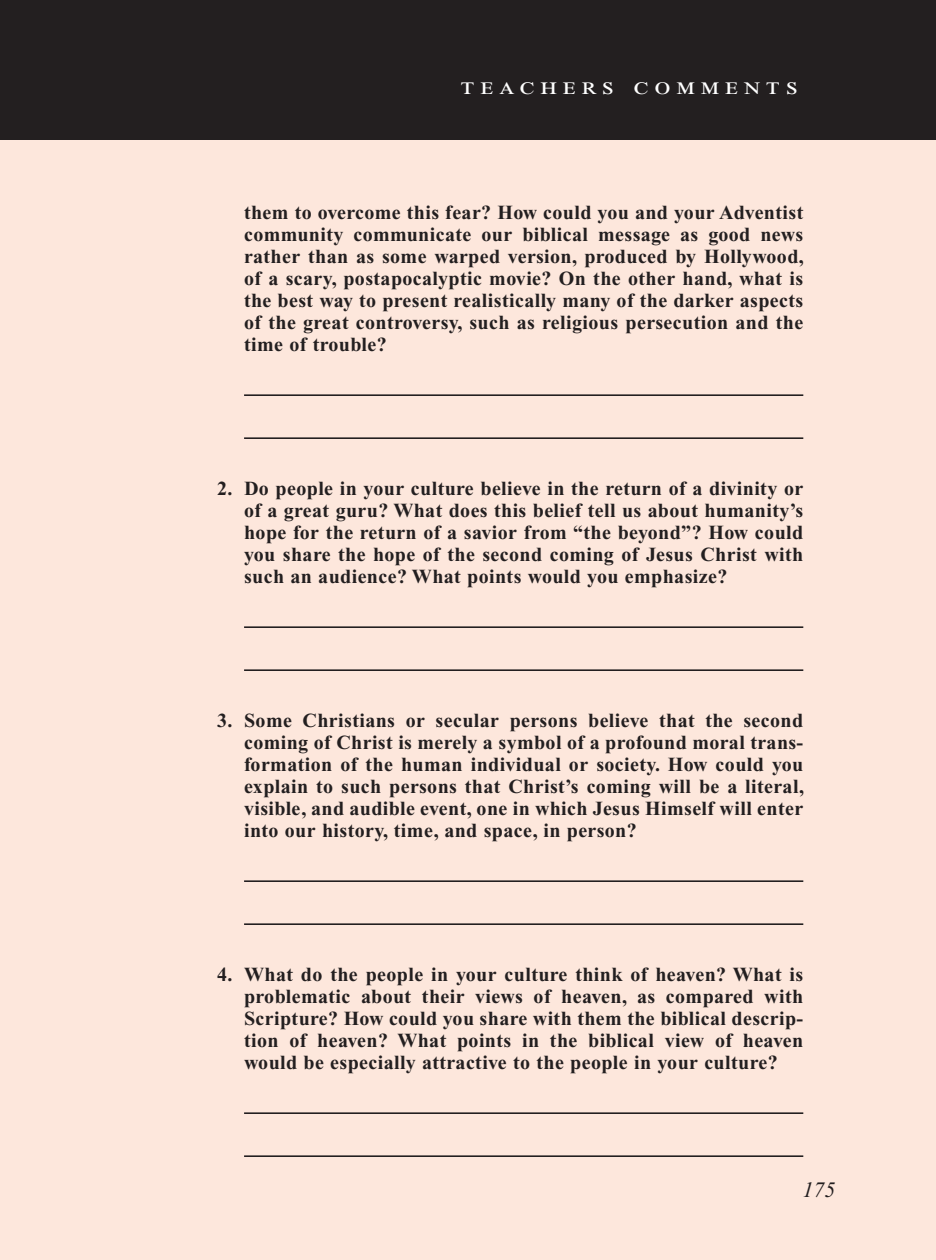
<style>
.page{position:relative;width:936px;height:1260px;background:#fff}
.page>*{position:absolute;margin:0;border:0;box-sizing:border-box;transform-origin:0 0}
.Teachers_Comments_He{font:24px "Times New Roman PS Std";letter-spacing:.2em;color:#fff;scale:1.2 1}
.PageNumbers{font:italic 22px "Times New Roman PS Std";color:#231f20}
.LifeApplication{font:700 20px/22px "Times New Roman PS Std";letter-spacing:.02em;color:#231f20;text-align:justify}
</style>
<div class="page">
<div style="left:0;top:134px;width:936px;height:1126px;background:#fde7dc"></div>
<hr style="left:244px;top:394px;width:559px;height:2px;background:#231f20">
<hr style="left:244px;top:437px;width:559px;height:2px;background:#231f20">
<hr style="left:244px;top:626px;width:559px;height:2px;background:#231f20">
<hr style="left:244px;top:669px;width:559px;height:2px;background:#231f20">
<hr style="left:244px;top:880px;width:559px;height:2px;background:#231f20">
<hr style="left:244px;top:923px;width:559px;height:2px;background:#231f20">
<hr style="left:244px;top:1112px;width:559px;height:2px;background:#231f20">
<hr style="left:244px;top:1155px;width:559px;height:2px;background:#231f20">
<div style="left:0;top:0;width:936px;height:140px;background:#231f20"></div>
<p class="Teachers_Comments_He" style="left:461px;top:73px;width:283px">teachers comments</p>
<p class="LifeApplication" style="left:244px;top:202px;width:561px">them to overcome this fear? How could you and your Adventist community communicate our biblical message as good news rather than as some warped version, produced by Hollywood, of a scary, postapocalyptic movie? On the other hand, what is the best way to present realistically many of the darker aspects of the great controversy, such as religious persecution and the time of trouble?</p>
<p class="LifeApplication" style="left:244px;top:478px;width:561px;text-indent:-27px">2. Do people in your culture believe in the return of a divinity or of a great guru? What does this belief tell us about humanity’s hope for the return of a savior from “the beyond”? How could you share the hope of the second coming of Jesus Christ with such an audience? What points would you emphasize?</p>
<p class="LifeApplication" style="left:244px;top:710px;width:561px;text-indent:-27px">3. Some Christians or secular persons believe that the second coming of Christ is merely a symbol of a profound moral trans&shy;formation of the human individual or society. How could you explain to such persons that Christ’s coming will be a literal, visible, and audible event, one in which Jesus Himself will enter into our history, time, and space, in person?</p>
<p class="LifeApplication" style="left:244px;top:964px;width:561px;text-indent:-27px">4. What do the people in your culture think of heaven? What is problematic about their views of heaven, as compared with Scripture? How could you share with them the biblical descrip&shy;tion of heaven? What points in the biblical view of heaven would be especially attractive to the people in your culture?</p>
<p class="PageNumbers" style="left:802px;top:1178px;width:34px">175</p>
</div>
